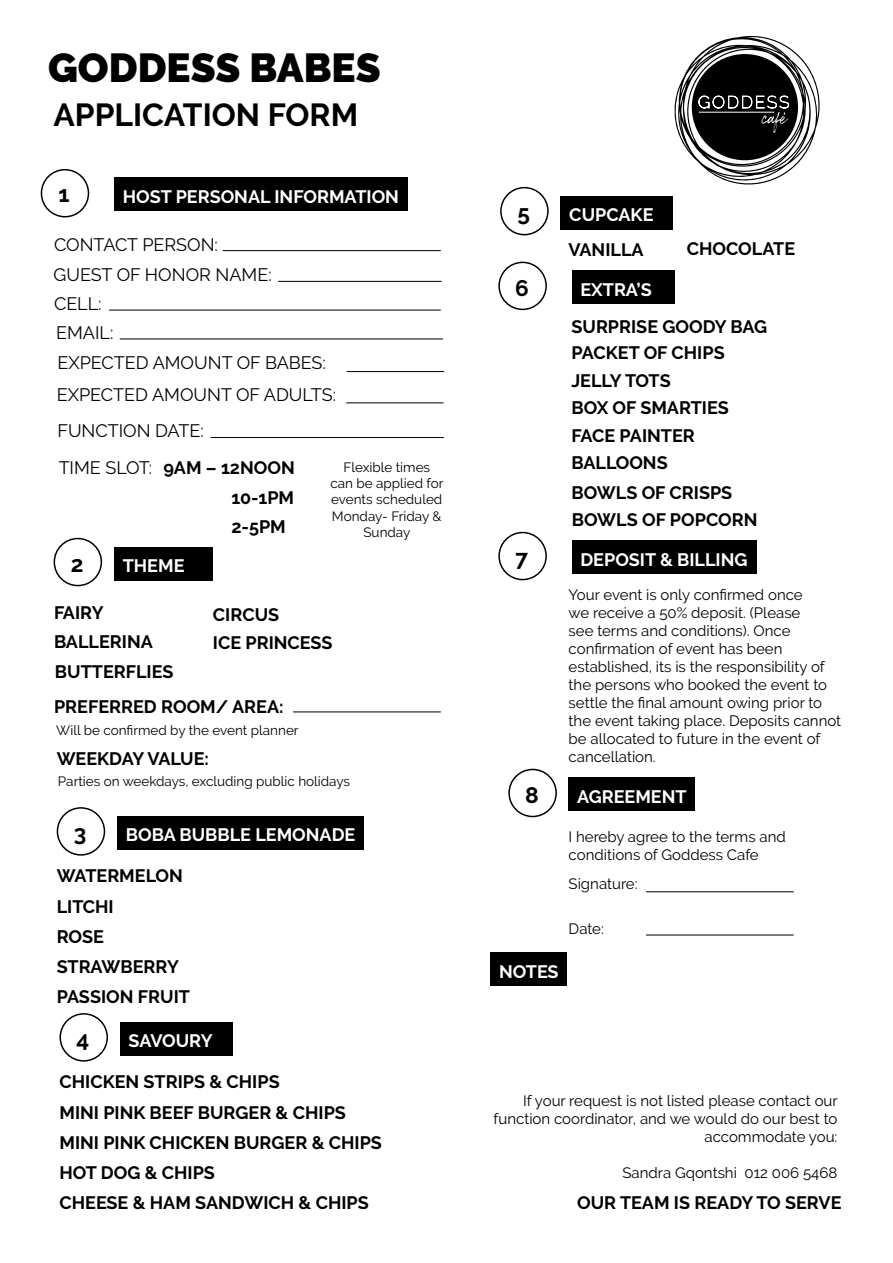
<style>
.page{position:relative;width:893px;height:1263px;background:#fff}
.page>*{position:absolute;margin:0;border:0;box-sizing:border-box;transform-origin:0 0}
.t1{font:900 40.35px "Raleway";color:#000}
.t2{font:700 31.8px "Raleway";color:#000}
.t3{font:700 22.5px "Raleway";color:#000}
.t4{font:700 18px/30.2px "Raleway";color:#000}
.t5{font:18px/36.5px "Raleway";color:#000}
.t6{font:700 18px "Raleway";color:#fff}
.t7{font:15px/18px "Raleway";color:#000}
.t8{font:13.5px/16.2px "Raleway";color:#000;text-align:center}
</style>
<div class="page">
<svg style="left:674px;top:35px;width:146px;height:150px"></svg>
<hr style="left:223px;top:250px;width:218px;height:1px;background:#000">
<hr style="left:211px;top:437px;width:233px;height:1px;background:#000">
<hr style="left:293px;top:712px;width:148px;height:1px;background:#000">
<hr style="left:347px;top:371px;width:97px;height:1px;background:#000">
<div style="left:41px;top:169px;width:48px;height:48px;border:2px solid #000;border-radius:50%"></div>
<div style="left:114px;top:177px;width:294px;height:34px;background:#000"></div>
<hr style="left:109px;top:310px;width:332px;height:1px;background:#000">
<hr style="left:120px;top:339px;width:323px;height:1px;background:#000">
<div style="left:54px;top:538px;width:48px;height:48px;border:2px solid #000;border-radius:50%"></div>
<div style="left:114px;top:547px;width:99px;height:33px;background:#000"></div>
<div style="left:498px;top:262px;width:49px;height:48px;border:2px solid #000;border-radius:50%"></div>
<div style="left:572px;top:270px;width:102px;height:34px;background:#000"></div>
<div style="left:498px;top:532px;width:49px;height:48px;border:2px solid #000;border-radius:50%"></div>
<div style="left:572px;top:540px;width:184px;height:34px;background:#000"></div>
<div style="left:508px;top:769px;width:49px;height:48px;border:2px solid #000;border-radius:50%"></div>
<div style="left:569px;top:777px;width:126px;height:34px;background:#000"></div>
<hr style="left:646px;top:891px;width:148px;height:1px;background:#000">
<hr style="left:646px;top:935px;width:148px;height:1px;background:#000">
<div style="left:491px;top:952px;width:76px;height:34px;background:#000"></div>
<hr style="left:278px;top:281px;width:164px;height:1px;background:#000">
<hr style="left:346px;top:403px;width:98px;height:1px;background:#000">
<div style="left:500px;top:187px;width:49px;height:48px;border:2px solid #000;border-radius:50%"></div>
<div style="left:561px;top:196px;width:112px;height:34px;background:#000"></div>
<div style="left:59px;top:1013px;width:49px;height:48px;border:2px solid #000;border-radius:50%"></div>
<div style="left:120px;top:1022px;width:112px;height:34px;background:#000"></div>
<div style="left:57px;top:807px;width:48px;height:49px;border:2px solid #000;border-radius:50%"></div>
<div style="left:117px;top:816px;width:247px;height:34px;background:#000"></div>
<h1 class="t1" style="left:48px;top:44px;width:334px">GODDESS BABES</h1>
<h2 class="t2" style="left:54px;top:97px;width:306px">APPLICATION FORM</h2>
<h3 class="t3" style="left:59px;top:181px;width:13px">1</h3>
<p class="t6" style="left:123px;top:186px;width:278px">HOST PERSONAL INFORMATION</p>
<p class="t5" style="left:54px;top:226px;width:165px">CONTACT PERSON:</p>
<p class="t5" style="left:54px;top:257px;width:220px">GUEST OF HONOR NAME:</p>
<p class="t5" style="left:54px;top:289px;width:61px;line-height:29px">CELL:<br>EMAIL:</p>
<p class="t5" style="left:57px;top:345px;width:270px">EXPECTED AMOUNT OF BABES:</p>
<p class="t5" style="left:57px;top:376px;width:281px">EXPECTED AMOUNT OF ADULTS:</p>
<p class="t5" style="left:57px;top:413px;width:148px">FUNCTION DATE:<br>TIME SLOT:</p>
<p class="t4" style="left:163px;top:452px;width:133px">9AM – 12NOON</p>
<h3 class="t3" style="left:71px;top:551px;width:14px">2</h3>
<p class="t6" style="left:123px;top:555px;width:63px">THEME</p>
<p class="t4" style="left:231px;top:483px;width:64px;line-height:29.1px">10-1PM<br>2-5PM</p>
<p class="t8" style="left:330px;top:459px;width:115px">Flexible times<br>can be applied for events scheduled<br>Monday- Friday &amp;<br>Sunday</p>
<p class="t4" style="left:54px;top:599px;width:100px;line-height:28.3px">FAIRY<br>BALLERINA</p>
<p class="t4" style="left:213px;top:600px;width:121px;line-height:28.3px">CIRCUS<br>ICE PRINCESS</p>
<p class="t4" style="left:55px;top:657px;width:120px">BUTTERFLIES</p>
<p class="t4" style="left:54px;top:692px;width:231px">PREFERRED ROOM/ AREA:</p>
<p class="t8" style="left:56px;top:722px;width:244px">Will be confirmed by the event planner</p>
<p class="t4" style="left:57px;top:743px;width:154px">WEEKDAY VALUE:</p>
<p class="t8" style="left:58px;top:773px;width:294px">Parties on weekdays, excluding public holidays</p>
<h3 class="t3" style="left:74px;top:820px;width:14px">3</h3>
<p class="t6" style="left:126px;top:825px;width:231px">BOBA BUBBLE LEMONADE</p>
<p class="t4" style="left:57px;top:861px;width:135px">WATERMELON<br>LITCHI<br>ROSE<br>STRAWBERRY<br>PASSION FRUIT</p>
<h3 class="t3" style="left:77px;top:1026px;width:14px">4</h3>
<p class="t6" style="left:129px;top:1031px;width:86px">SAVOURY</p>
<p class="t4" style="left:59px;top:1067px;width:324px">CHICKEN STRIPS &amp; CHIPS<br>MINI PINK BEEF BURGER &amp; CHIPS<br>MINI PINK CHICKEN BURGER &amp; CHIPS<br>HOT DOG &amp; CHIPS<br>CHEESE &amp; HAM SANDWICH &amp; CHIPS</p>
<h3 class="t3" style="left:517px;top:200px;width:14px">5</h3>
<p class="t6" style="left:569px;top:204px;width:86px">CUPCAKE</p>
<p class="t4" style="left:568px;top:234px;width:77px">VANILLA</p>
<p class="t4" style="left:687px;top:234px;width:110px">CHOCOLATE</p>
<h3 class="t3" style="left:515px;top:275px;width:15px">6</h3>
<p class="t6" style="left:580px;top:279px;width:73px">EXTRA’S</p>
<p class="t4" style="left:571px;top:312px;width:197px">SURPRISE GOODY BAG</p>
<p class="t4" style="left:571px;top:339px;width:159px;line-height:27.5px">PACKET OF CHIPS<br>JELLY TOTS<br>BOX OF SMARTIES<br>FACE PAINTER<br>BALLOONS</p>
<p class="t4" style="left:571px;top:480px;width:188px;line-height:27px">BOWLS OF CRISPS<br>BOWLS OF POPCORN</p>
<h3 class="t3" style="left:516px;top:545px;width:14px">7</h3>
<p class="t6" style="left:580px;top:549px;width:169px">DEPOSIT &amp; BILLING</p>
<p class="t7" style="left:569px;top:586px;width:274px">Your event is only confirmed once<br>we receive a 50% deposit. (Please<br>see terms and conditions). Once confirmation of event has been established, its is the responsibility of the persons who booked the event to settle the final amount owing prior to the event taking place. Deposits cannot be allocated to future in the event of cancellation.</p>
<h3 class="t3" style="left:525px;top:782px;width:15px">8</h3>
<p class="t6" style="left:577px;top:786px;width:111px">AGREEMENT</p>
<p class="t7" style="left:569px;top:827px;width:219px">I hereby agree to the terms and conditions of Goddess Cafe</p>
<p class="t7" style="left:569px;top:875px;width:70px">Signature:</p>
<p class="t7" style="left:569px;top:919px;width:37px">Date:</p>
<p class="t6" style="left:499px;top:961px;width:61px">NOTES</p>
<p class="t7" style="left:493px;top:1092px;width:346px;text-align:right">If your request is not listed please contact our function coordinator, and we would do our best to accommodate you:</p>
<p class="t7" style="left:622px;top:1164px;width:216px">Sandra Gqontshi 012 006 5468</p>
<p class="t4" style="left:577px;top:1187px;width:266px">OUR TEAM IS READY TO SERVE</p>
</div>
